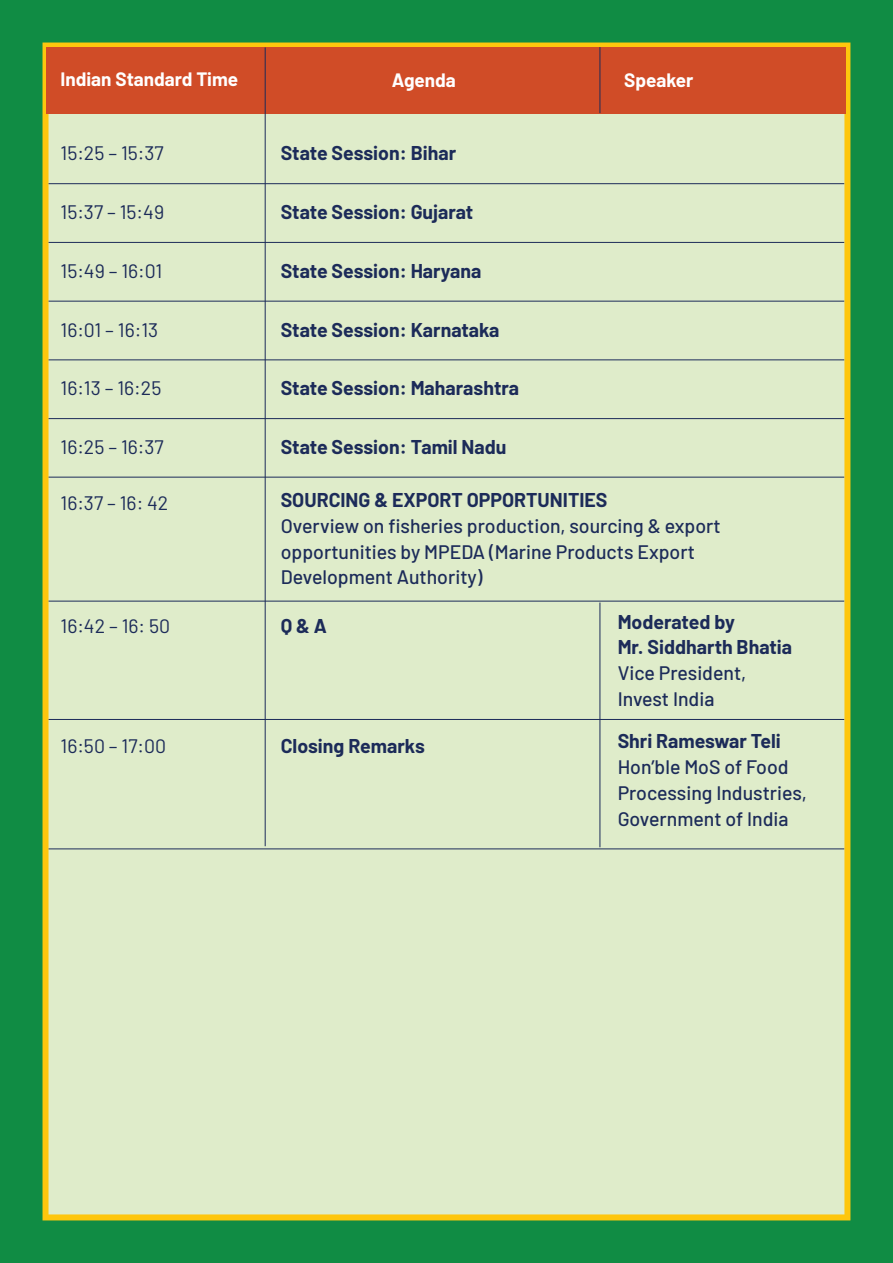
<style>
.page{position:relative;width:893px;height:1263px;background:#108c44}
.page>*{position:absolute;margin:0;border:0;box-sizing:border-box;transform-origin:0 0}
.t1{font:700 19.5px/25.8px "Barlow";color:#1c2b59}
.t2{font:500 19.5px/25.8px "Barlow";color:#1c2b59}
.t3{font:19.5px "Barlow";color:#1c2b59}
.t4{font:700 18.9px "Barlow";color:#fff}
</style>
<div class="page">
<div style="left:43px;top:43px;width:807px;height:1177px;background:#dfecca"></div>
<div style="left:47px;top:47px;width:799px;height:66px;background:#d04c27"></div>
<hr style="left:49px;top:183px;width:795px;height:1px;background:#1c2b59">
<hr style="left:265px;top:47px;width:1px;height:799px;background:#1c2b59">
<hr style="left:599px;top:47px;width:1px;height:66px;background:#1c2b59">
<hr style="left:599px;top:602px;width:1px;height:245px;background:#1c2b59">
<hr style="left:49px;top:242px;width:795px;height:1px;background:#1c2b59">
<hr style="left:49px;top:301px;width:795px;height:1px;background:#1c2b59">
<hr style="left:49px;top:359px;width:795px;height:1px;background:#1c2b59">
<hr style="left:49px;top:418px;width:795px;height:1px;background:#1c2b59">
<hr style="left:49px;top:477px;width:795px;height:1px;background:#1c2b59">
<hr style="left:49px;top:601px;width:795px;height:1px;background:#1c2b59">
<hr style="left:49px;top:719px;width:795px;height:1px;background:#1c2b59">
<hr style="left:49px;top:848px;width:795px;height:1px;background:#1c2b59">
<p class="t4" style="left:61px;top:65px;width:179px">Indian Standard Time</p>
<p class="t4" style="left:392px;top:66px;width:66px">Agenda</p>
<p class="t4" style="left:624px;top:66px;width:70px">Speaker</p>
<p class="t3" style="left:61px;top:139px;width:105px">15:25 – 15:37</p>
<p class="t1" style="left:281px;top:139px;width:177px">State Session: Bihar</p>
<p class="t3" style="left:61px;top:198px;width:105px">15:37 – 15:49</p>
<p class="t1" style="left:281px;top:198px;width:194px">State Session: Gujarat</p>
<p class="t3" style="left:61px;top:257px;width:103px">15:49 – 16:01</p>
<p class="t1" style="left:281px;top:256px;width:202px">State Session: Haryana</p>
<p class="t3" style="left:61px;top:315px;width:99px">16:01 – 16:13</p>
<p class="t1" style="left:281px;top:315px;width:220px">State Session: Karnataka</p>
<p class="t3" style="left:61px;top:374px;width:102px">16:13 – 16:25</p>
<p class="t1" style="left:281px;top:374px;width:240px">State Session: Maharashtra</p>
<p class="t3" style="left:61px;top:433px;width:105px">16:25 – 16:37</p>
<p class="t1" style="left:281px;top:433px;width:227px">State Session: Tamil Nadu</p>
<p class="t3" style="left:61px;top:489px;width:109px">16:37 – 16: 42</p>
<p class="t1" style="left:281px;top:485px;width:328px">SOURCING &amp; EXPORT OPPORTUNITIES</p>
<p class="t2" style="left:281px;top:511px;width:442px">Overview on fisheries production, sourcing &amp; export opportunities by MPEDA (Marine Products Export<br>Development Authority)</p>
<p class="t3" style="left:61px;top:612px;width:111px">16:42 – 16: 50</p>
<p class="t1" style="left:281px;top:612px;width:48px">Q &amp; A</p>
<p class="t1" style="left:618px;top:607px;width:176px">Moderated by<br>Mr. Siddharth Bhatia</p>
<p class="t2" style="left:618px;top:659px;width:130px">Vice President,<br>Invest India</p>
<p class="t3" style="left:61px;top:732px;width:107px">16:50 – 17:00</p>
<p class="t1" style="left:281px;top:732px;width:146px">Closing Remarks</p>
<p class="t1" style="left:618px;top:727px;width:165px">Shri Rameswar Teli</p>
<p class="t2" style="left:618px;top:753px;width:191px">Hon’ble MoS of Food<br>Processing Industries,<br>Government of India</p>
</div>
